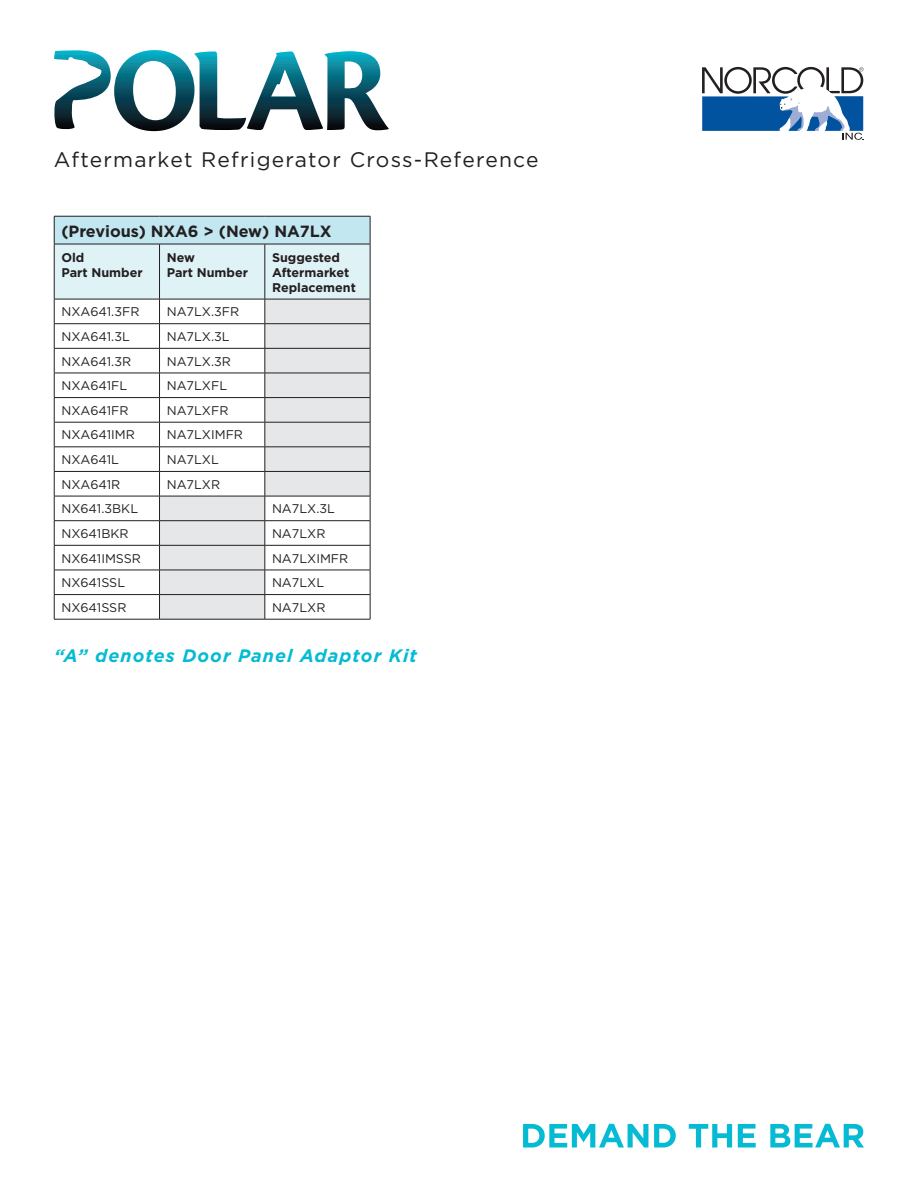
<style>
.page{position:relative;width:918px;height:1188px;background:#fff}
.page>*{position:absolute;margin:0;border:0;box-sizing:border-box;transform-origin:0 0}
.t1{font:21px "Gotham";letter-spacing:.06em;color:#231f20}
.t2{font:italic 700 18px "Gotham";letter-spacing:.06em;color:#05bbd3}
.t3{font:700 16.2px "Gotham";color:#231f20}
.t4{font:12.6px "Gotham";color:#231f20}
.t5{font:700 12.6px/15.1px "Gotham";color:#231f20}
</style>
<div class="page">
<svg style="left:523px;top:1124px;width:341px;height:24px"></svg>
<svg style="left:54px;top:216px;width:317px;height:403px"></svg>
<hr style="left:54px;top:619px;width:106px;height:1px;background:#231f20">
<hr style="left:160px;top:619px;width:105px;height:1px;background:#231f20">
<hr style="left:265px;top:619px;width:105px;height:1px;background:#231f20">
<svg style="left:702px;top:67px;width:162px;height:73px"></svg>
<svg style="left:54px;top:50px;width:335px;height:81px"></svg>
<p class="t1" style="left:54px;top:147px;width:486px">Aftermarket Refrigerator Cross-Reference</p>
<p class="t3" style="left:61px;top:222px;width:272px">(Previous) NXA6 &gt; (New) NA7LX</p>
<p class="t5" style="left:61px;top:249px;width:83px">Old<br>Part Number</p>
<p class="t5" style="left:167px;top:249px;width:83px">New<br>Part Number</p>
<p class="t5" style="left:272px;top:249px;width:85px">Suggested<br>Aftermarket<br>Replacement</p>
<p class="t4" style="left:61px;top:304px;width:80px">NXA641.3FR</p>
<p class="t4" style="left:167px;top:304px;width:74px">NA7LX.3FR</p>
<p class="t4" style="left:61px;top:329px;width:70px">NXA641.3L</p>
<p class="t4" style="left:167px;top:329px;width:64px">NA7LX.3L</p>
<p class="t4" style="left:61px;top:354px;width:71px">NXA641.3R</p>
<p class="t4" style="left:167px;top:354px;width:66px">NA7LX.3R</p>
<p class="t4" style="left:61px;top:378px;width:67px">NXA641FL</p>
<p class="t4" style="left:167px;top:378px;width:62px">NA7LXFL</p>
<p class="t4" style="left:61px;top:403px;width:69px">NXA641FR</p>
<p class="t4" style="left:167px;top:403px;width:63px">NA7LXFR</p>
<p class="t4" style="left:61px;top:427px;width:75px">NXA641IMR</p>
<p class="t4" style="left:167px;top:427px;width:78px">NA7LXIMFR</p>
<p class="t4" style="left:61px;top:452px;width:59px">NXA641L</p>
<p class="t4" style="left:167px;top:452px;width:54px">NA7LXL</p>
<p class="t4" style="left:61px;top:477px;width:60px">NXA641R</p>
<p class="t4" style="left:167px;top:477px;width:55px">NA7LXR</p>
<p class="t4" style="left:61px;top:501px;width:78px">NX641.3BKL</p>
<p class="t4" style="left:272px;top:501px;width:64px">NA7LX.3L</p>
<p class="t4" style="left:61px;top:526px;width:69px">NX641BKR</p>
<p class="t4" style="left:272px;top:526px;width:55px">NA7LXR</p>
<p class="t4" style="left:61px;top:551px;width:81px">NX641IMSSR</p>
<p class="t4" style="left:272px;top:551px;width:78px">NA7LXIMFR</p>
<p class="t4" style="left:61px;top:575px;width:65px">NX641SSL</p>
<p class="t4" style="left:272px;top:575px;width:54px">NA7LXL</p>
<p class="t4" style="left:61px;top:600px;width:67px">NX641SSR</p>
<p class="t4" style="left:272px;top:600px;width:55px">NA7LXR</p>
<p class="t2" style="left:54px;top:646px;width:364px">“A” denotes Door Panel Adaptor Kit</p>
</div>
